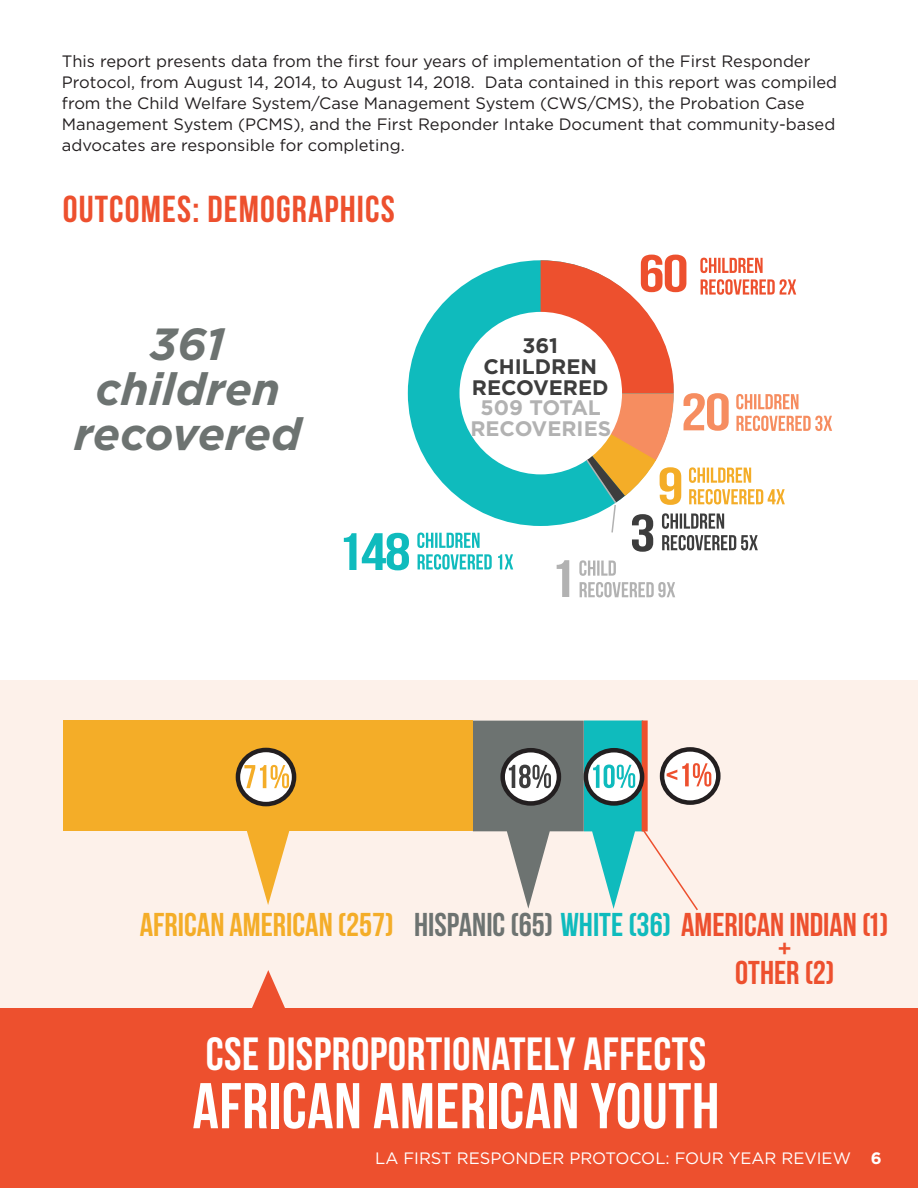
<style>
.page{position:relative;width:918px;height:1188px;background:#fff}
.page>*{position:absolute;margin:0;border:0;box-sizing:border-box;transform-origin:0 0}
.t1{font:64.5px "Bebas Neue";letter-spacing:.01em;color:#fff}
.t2{font:46.5px "Bebas Neue";letter-spacing:.01em;color:#fff}
.t3{font:italic 700 45px/45px "Gotham";color:#6d7371;text-align:center}
.t4{font:37.5px "Bebas Neue";letter-spacing:.03em;color:#ed502e}
.t5{font:33px "Bebas Neue";color:#ed502e}
.t6{font:33px "Bebas Neue";color:#f4ad28}
.t7{font:700 21px/21px "Gotham";color:#3d3d3d;text-align:center}
.t8{font:700 21px/21px "Gotham";color:#b2b2b2;text-align:center}
.t9{font:16.5px/21px "Gotham";color:#231f20}
.t10{font:16.5px "Gotham";color:#fff}
.s1{color:#6d7371}
.s2{color:#0fbbbd}
.s3{font-weight:700}
</style>
<div class="page">
<div style="left:0;top:1007px;width:918px;height:181px;background:#ed502e"></div>
<div style="left:0;top:680px;width:918px;height:328px;background:#fdf1ea"></div>
<svg style="left:252px;top:970px;width:33px;height:38px"></svg>
<svg style="left:247px;top:831px;width:43px;height:74px"></svg>
<div style="left:63px;top:721px;width:410px;height:110px;background:#f4ad28"></div>
<svg style="left:238px;top:750px;width:56px;height:54px"></svg>
<div style="left:236px;top:748px;width:60px;height:58px;border:4px solid #231f20;border-radius:50%"></div>
<svg style="left:244px;top:765px;width:45px;height:23px"></svg>
<svg style="left:662px;top:749px;width:56px;height:54px"></svg>
<div style="left:660px;top:747px;width:61px;height:58px;border:4px solid #231f20;border-radius:50%"></div>
<svg style="left:473px;top:721px;width:238px;height:190px"></svg>
<svg style="left:344px;top:533px;width:65px;height:37px"></svg>
<svg style="left:417px;top:255px;width:415px;height:342px"></svg>
<p class="t9" style="left:62px;top:51px;width:777px">This report presents data from the first four years of implementation of the First Responder Protocol, from August 14, 2014, to August 14, 2018. Data contained in this report was compiled from the Child Welfare System/Case Management System (CWS/CMS), the Probation Case Management System (PCMS), and the First Reponder Intake Document that community-based advocates are responsible for completing.</p>
<h3 class="t4" style="left:63px;top:189px;width:333px">OUTCOMES: DEMOGRAPHICS</h3>
<h3 class="t3" style="left:74px;top:321px;width:229px">361 children recovered</h3>
<p class="t7" style="left:472px;top:335px;width:138px">361<br>CHILDREN<br>RECOVERED</p>
<p class="t8" style="left:470px;top:397px;width:142px">509 TOTAL<br>RECOVERIES</p>
<h3 class="t6" style="left:140px;top:906px;width:255px">AFRICAN AMERICAN (257)</h3>
<h3 class="t5" style="left:414px;top:907px;width:476px"><span class="s1">HISPANIC (65)</span> <span class="s2">WHITE (36)</span> AMERICAN INDIAN (1)</h3>
<h3 class="t5" style="left:778px;top:931px;width:15px">+</h3>
<h3 class="t5" style="left:735px;top:955px;width:101px">OTHER (2)</h3>
<h2 class="t2" style="left:206px;top:1028px;width:502px">CSE DISPROPORTIONATELY AFFECTS</h2>
<h1 class="t1" style="left:193px;top:1071px;width:528px">AFRICAN AMERICAN YOUTH</h1>
<p class="t10" style="left:375px;top:1149px;width:508px">LA FIRST RESPONDER PROTOCOL: FOUR YEAR REVIEW <span class="s3">6</span></p>
</div>
